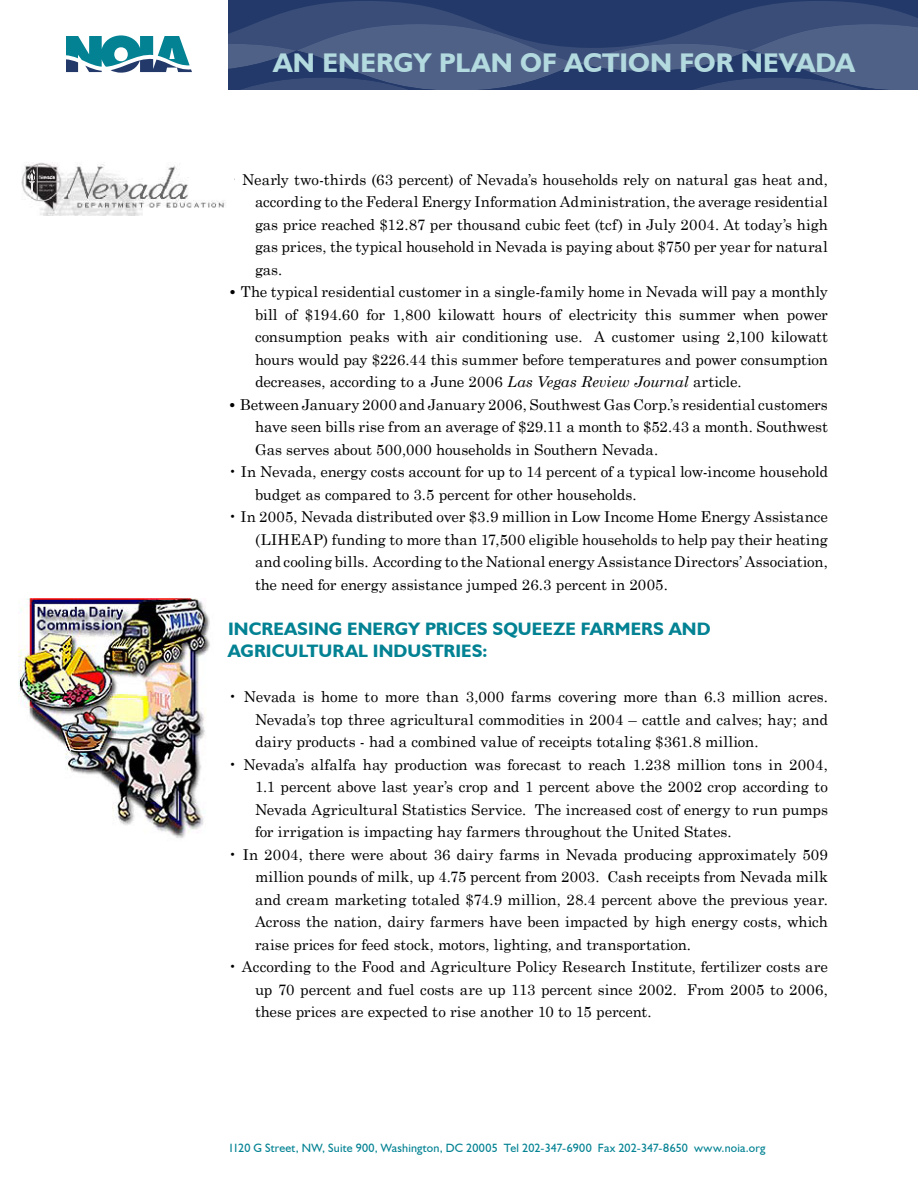
<style>
.page{position:relative;width:918px;height:1188px;background:#fff}
.page>*{position:absolute;margin:0;border:0;box-sizing:border-box;transform-origin:0 0}
.t1{font:700 27px "Humanist 521 BT";letter-spacing:.005em;color:#b3dadf}
.t2{font:700 18px/22.5px "Humanist 521 BT";letter-spacing:.005em;color:#038293}
.t3{font:15px/22.5px "Century Schoolbook";letter-spacing:-.005em;color:#000;text-align:justify}
.t4{font:12px "Humanist 521 BT";letter-spacing:.015em;color:#038293}
.s1{font-weight:700}
.s2{font-style:italic}
</style>
<div class="page">
<svg style="left:228px;top:1px;width:690px;height:89px;background:#394d78"></svg>
<svg style="left:67px;top:35px;width:125px;height:38px"></svg>
<img style="left:18px;top:598px;width:192px;height:240px">
<img style="left:21px;top:162px;width:205px;height:54px">
<h1 class="t1" style="left:273px;top:46px;width:583px">AN ENERGY PLAN OF ACTION FOR NEVADA</h1>
<p class="t3" style="left:255px;top:167px;width:575px;text-indent:-27px">• Nearly two-thirds (63 percent) of Nevada’s households rely on natural gas heat and, according to the Federal Energy Information Administration, the average residential gas price reached $12.87 per thousand cubic feet (tcf) in July 2004. At today’s high gas prices, the typical household in Nevada is paying about $750 per year for natural gas.</p>
<p class="t3" style="left:255px;top:279px;width:575px;text-indent:-27px"><span class="s1">•</span> The typical residential customer in a single-family home in Nevada will pay a monthly bill of $194.60 for 1,800 kilowatt hours of electricity this summer when power consumption peaks with air conditioning use. A customer using 2,100 kilowatt hours would pay $226.44 this summer before temperatures and power consumption decreases, according to a June 2006 <span class="s2">Las Vegas Review Journal</span> article.</p>
<p class="t3" style="left:255px;top:392px;width:574px;text-indent:-27px"><span class="s1">•</span> Between January 2000 and January 2006, Southwest Gas Corp.’s residential customers have seen bills rise from an average of $29.11 a month to $52.43 a month. Southwest Gas serves about 500,000 households in Southern Nevada.</p>
<p class="t3" style="left:255px;top:459px;width:575px;text-indent:-27px">• In Nevada, energy costs account for up to 14 percent of a typical low-income household budget as compared to 3.5 percent for other households.</p>
<p class="t3" style="left:255px;top:504px;width:575px;text-indent:-27px">• In 2005, Nevada distributed over $3.9 million in Low Income Home Energy Assistance (LIHEAP) funding to more than 17,500 eligible households to help pay their heating and cooling bills. According to the National energy Assistance Directors’ Association, the need for energy assistance jumped 26.3 percent in 2005.</p>
<p class="t2" style="left:228px;top:617px;width:484px">INC REASING ENERGY PRICES SQUEEZE FARMERS AND<br>AGRICULTURAL INDUSTRIES:</p>
<p class="t3" style="left:255px;top:684px;width:575px;text-indent:-27px">• Nevada is home to more than 3,000 farms covering more than 6.3 million acres.<br>Nevada’s top three agricultural commodities in 2004 – cattle and calves; hay; and dairy products - had a combined value of receipts totaling $361.8 million.</p>
<p class="t3" style="left:255px;top:752px;width:574px;text-indent:-27px">• Nevada’s alfalfa hay production was forecast to reach 1.238 million tons in 2004, 1.1 percent above last year’s crop and 1 percent above the 2002 crop according to Nevada Agricultural Statistics Service. The increased cost of energy to run pumps for irrigation is impacting hay farmers throughout the United States.</p>
<p class="t3" style="left:255px;top:842px;width:575px;text-indent:-27px">• In 2004, there were about 36 dairy farms in Nevada producing approximately 509 million pounds of milk, up 4.75 percent from 2003. Cash receipts from Nevada milk and cream marketing totaled $74.9 million, 28.4 percent above the previous year.<br>Across the nation, dairy farmers have been impacted by high energy costs, which raise prices for feed stock, motors, lighting, and transportation.</p>
<p class="t3" style="left:255px;top:954px;width:575px;text-indent:-27px">• According to the Food and Agriculture Policy Research Institute, fertilizer costs are up 70 percent and fuel costs are up 113 percent since 2002. From 2005 to 2006, these prices are expected to rise another 10 to 15 percent.</p>
<p class="t4" style="left:228px;top:1140px;width:539px">1120 G Street, NW, Suite 900, Washington, DC 20005 Tel 202-347-6900 Fax 202-347-8650 www.noia.org</p>
</div>
